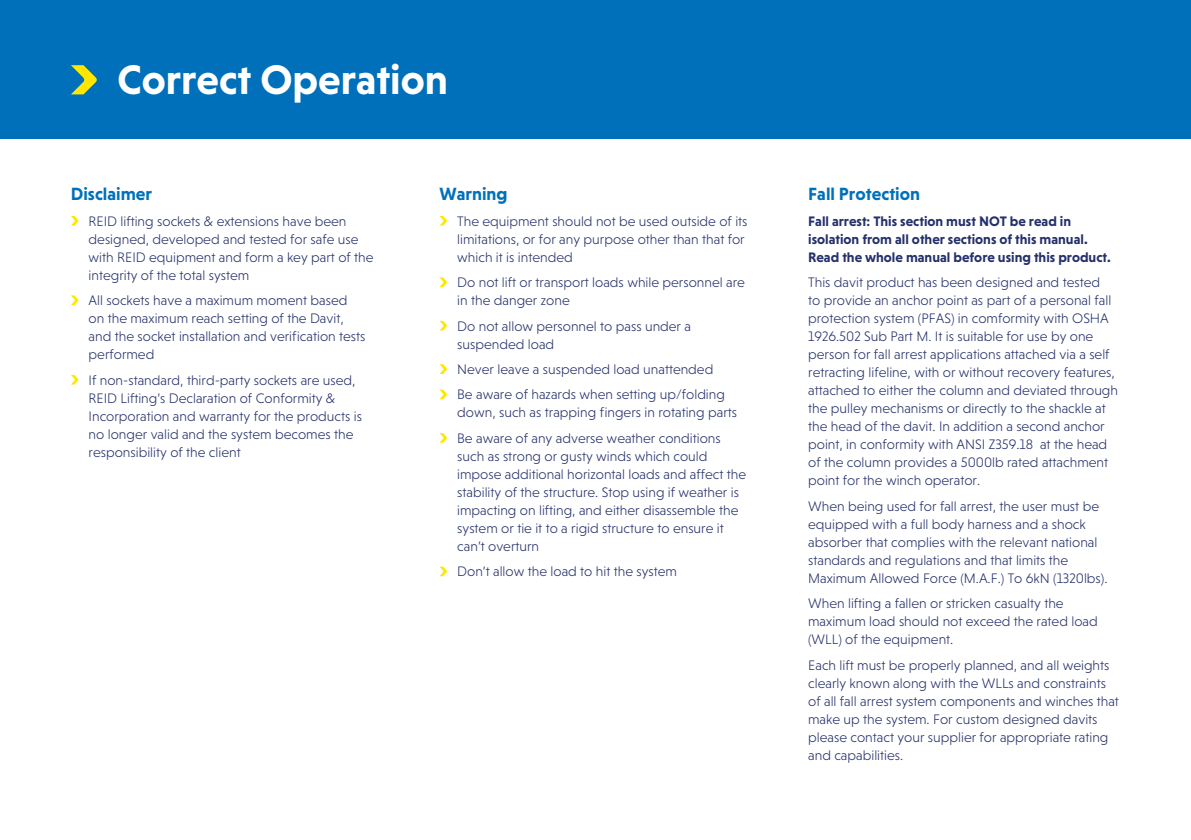
<style>
.page{position:relative;width:1191px;height:840px;background:#fff}
.page>*{position:absolute;margin:0;border:0;box-sizing:border-box;transform-origin:0 0}
.t1{font:700 42px "Niveau Grotesk";color:#fff}
.t2{font:700 18px "Niveau Grotesk";color:#0070ba}
.t3{font:300 14px/18px "Niveau Grotesk";color:#25316a}
.t4{font:700 14px/18px "Niveau Grotesk";color:#25316a}
</style>
<div class="page">
<div style="left:0;top:0;width:1191px;height:138px;background:#0070ba"></div>
<svg style="left:71px;top:65px;width:26px;height:29px"></svg>
<svg style="left:71px;top:216px;width:7px;height:9px"></svg>
<svg style="left:71px;top:295px;width:7px;height:10px"></svg>
<svg style="left:71px;top:374px;width:7px;height:10px"></svg>
<svg style="left:439px;top:216px;width:8px;height:9px"></svg>
<svg style="left:439px;top:277px;width:8px;height:10px"></svg>
<svg style="left:439px;top:320px;width:8px;height:10px"></svg>
<svg style="left:439px;top:364px;width:8px;height:10px"></svg>
<svg style="left:439px;top:389px;width:8px;height:10px"></svg>
<svg style="left:439px;top:433px;width:8px;height:9px"></svg>
<svg style="left:439px;top:566px;width:8px;height:10px"></svg>
<h1 class="t1" style="left:117px;top:55px;width:332px">Correct Operation</h1>
<p class="t2" style="left:71px;top:184px;width:83px">Disclaimer</p>
<p class="t3" style="left:89px;top:212px;width:286px">REID lifting sockets &amp; extensions have been designed, developed and tested for safe use with REID equipment and form a key part of the integrity of the total system</p>
<p class="t3" style="left:89px;top:291px;width:278px">All sockets have a maximum moment based on the maximum reach setting of the Davit, and the socket installation and verification tests performed</p>
<p class="t3" style="left:89px;top:370px;width:275px">If non-standard, third-party sockets are used, REID Lifting’s Declaration of Conformity &amp; Incorporation and warranty for the products is no longer valid and the system becomes the responsibility of the client</p>
<p class="t2" style="left:439px;top:184px;width:70px">Warning</p>
<p class="t3" style="left:457px;top:212px;width:292px">The equipment should not be used outside of its limitations, or for any purpose other than that for which it is intended</p>
<p class="t3" style="left:457px;top:273px;width:289px">Do not lift or transport loads while personnel are in the danger zone</p>
<p class="t3" style="left:457px;top:316px;width:235px">Do not allow personnel to pass under a suspended load</p>
<p class="t3" style="left:457px;top:356px;width:269px;line-height:25.4px">Never leave a suspended load unattended<br>Be aware of hazards when setting up/folding</p>
<p class="t3" style="left:457px;top:399px;width:281px;line-height:25.4px">down, such as trapping fingers in rotating parts<br>Be aware of any adverse weather conditions</p>
<p class="t3" style="left:457px;top:446px;width:290px">such as strong or gusty winds which could impose additional horizontal loads and affect the stability of the structure. Stop using if weather is impacting on lifting, and either disassemble the system or tie it to a rigid structure to ensure it can’t overturn</p>
<p class="t3" style="left:457px;top:562px;width:221px">Don’t allow the load to hit the system</p>
<p class="t2" style="left:808px;top:184px;width:113px">Fall Protection</p>
<p class="t4" style="left:808px;top:211px;width:304px">Fall arrest: This section must NOT be read in isolation from all other sections of this manual.<br>Read the whole manual before using this product.</p>
<p class="t3" style="left:808px;top:273px;width:311px">This davit product has been designed and tested<br>to provide an anchor point as part of a personal fall protection system (PFAS) in comformity with OSHA 1926.502 Sub Part M. It is suitable for use by one person for fall arrest applications attached via a self retracting lifeline, with or without recovery features, attached to either the column and deviated through the pulley mechanisms or directly to the shackle at the head of the davit. In addition a second anchor point, in conformity with ANSI Z359.18 at the head of the column provides a 5000lb rated attachment point for the winch operator.</p>
<p class="t3" style="left:808px;top:496px;width:301px">When being used for fall arrest, the user must be equipped with a full body harness and a shock absorber that complies with the relevant national standards and regulations and that limits the Maximum Allowed Force (M.A.F.) To 6kN (1320lbs).</p>
<p class="t3" style="left:808px;top:594px;width:291px">When lifting a fallen or stricken casualty the maximum load should not exceed the rated load (WLL) of the equipment.</p>
<p class="t3" style="left:808px;top:655px;width:312px">Each lift must be properly planned, and all weights clearly known along with the WLLs and constraints of all fall arrest system components and winches that make up the system. For custom designed davits please contact your supplier for appropriate rating and capabilities.</p>
</div>
